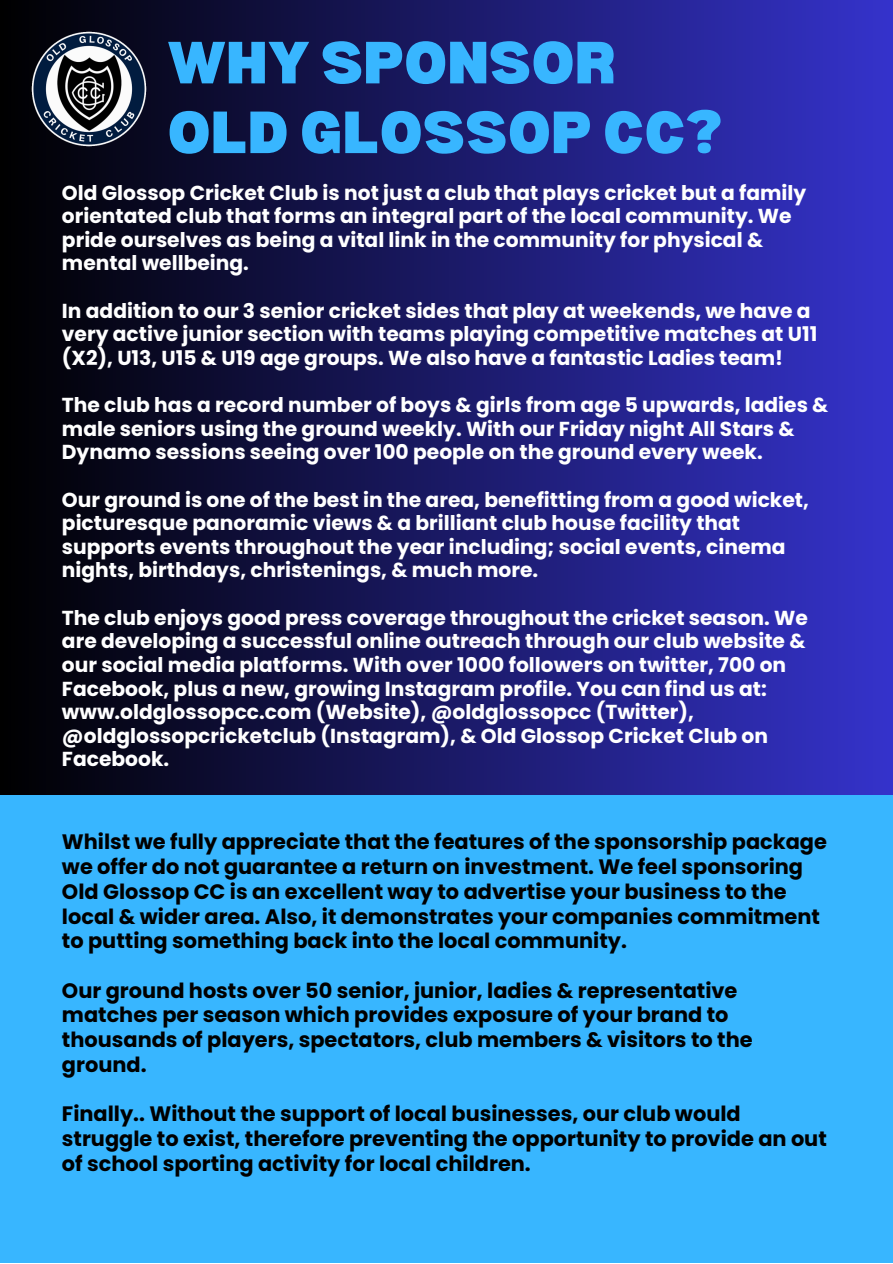
<style>
.page{position:relative;width:893px;height:1264px;background:#fff}
.page>*{position:absolute;margin:0;border:0;box-sizing:border-box;transform-origin:0 0}
.t1{font:900 58.05px/69.8px "Bernoru";color:#38b6ff}
.t2{font:700 20.85px/24.8px "Poppins";color:#000}
.t3{font:700 20.25px/23.5px "Poppins";color:#fff}
</style>
<div class="page">
<div style="left:0;top:0;width:892px;height:1262px;background:linear-gradient(to right,#000,#3532cb)"></div>
<img style="left:27px;top:27px;width:124px;height:124px">
<div style="left:0;top:795px;width:892px;height:467px;background:#38b6ff"></div>
<p class="t1" style="left:167px;top:26px;width:556px">WHY SPONSOR<br>OLD GLOSSOP CC?</p>
<p class="t3" style="left:62px;top:181px;width:745px">Old Glossop Cricket Club is not just a club that plays cricket but a family orientated club that forms an integral part of the local community. We pride ourselves as being a vital link in the community for physical &amp; mental wellbeing.</p>
<p class="t3" style="left:62px;top:299px;width:756px">In addition to our 3 senior cricket sides that play at weekends, we have a very active junior section with teams playing competitive matches at U11 (X2), U13, U15 &amp; U19 age groups. We also have a fantastic Ladies team!</p>
<p class="t3" style="left:62px;top:393px;width:768px">The club has a record number of boys &amp; girls from age 5 upwards, ladies &amp; male seniors using the ground weekly. With our Friday night All Stars &amp;<br>Dynamo sessions seeing over 100 people on the ground every week.</p>
<p class="t3" style="left:62px;top:487px;width:748px">Our ground is one of the best in the area, benefitting from a good wicket, picturesque panoramic views &amp; a brilliant club house facility that supports events throughout the year including; social events, cinema nights, birthdays, christenings, &amp; much more.</p>
<p class="t3" style="left:62px;top:606px;width:747px">The club enjoys good press coverage throughout the cricket season. We are developing a successful online outreach through our club website &amp; our social media platforms. With over 1000 followers on twitter, 700 on Facebook, plus a new, growing Instagram profile. You can find us at: www.oldglossopcc.com (Website), @oldglossopcc (Twitter), @oldglossopcricketclub (Instagram), &amp; Old Glossop Cricket Club on Facebook.</p>
<p class="t2" style="left:62px;top:829px;width:766px">Whilst we fully appreciate that the features of the sponsorship package we offer do not guarantee a return on investment. We feel sponsoring Old Glossop CC is an excellent way to advertise your business to the local &amp; wider area. Also, it demonstrates your companies commitment to putting something back into the local community.</p>
<p class="t2" style="left:62px;top:978px;width:692px">Our ground hosts over 50 senior, junior, ladies &amp; representative matches per season which provides exposure of your brand to thousands of players, spectators, club members &amp; visitors to the ground.</p>
<p class="t2" style="left:62px;top:1101px;width:766px">Finally.. Without the support of local businesses, our club would struggle to exist, therefore preventing the opportunity to provide an out of school sporting activity for local children.</p>
</div>
